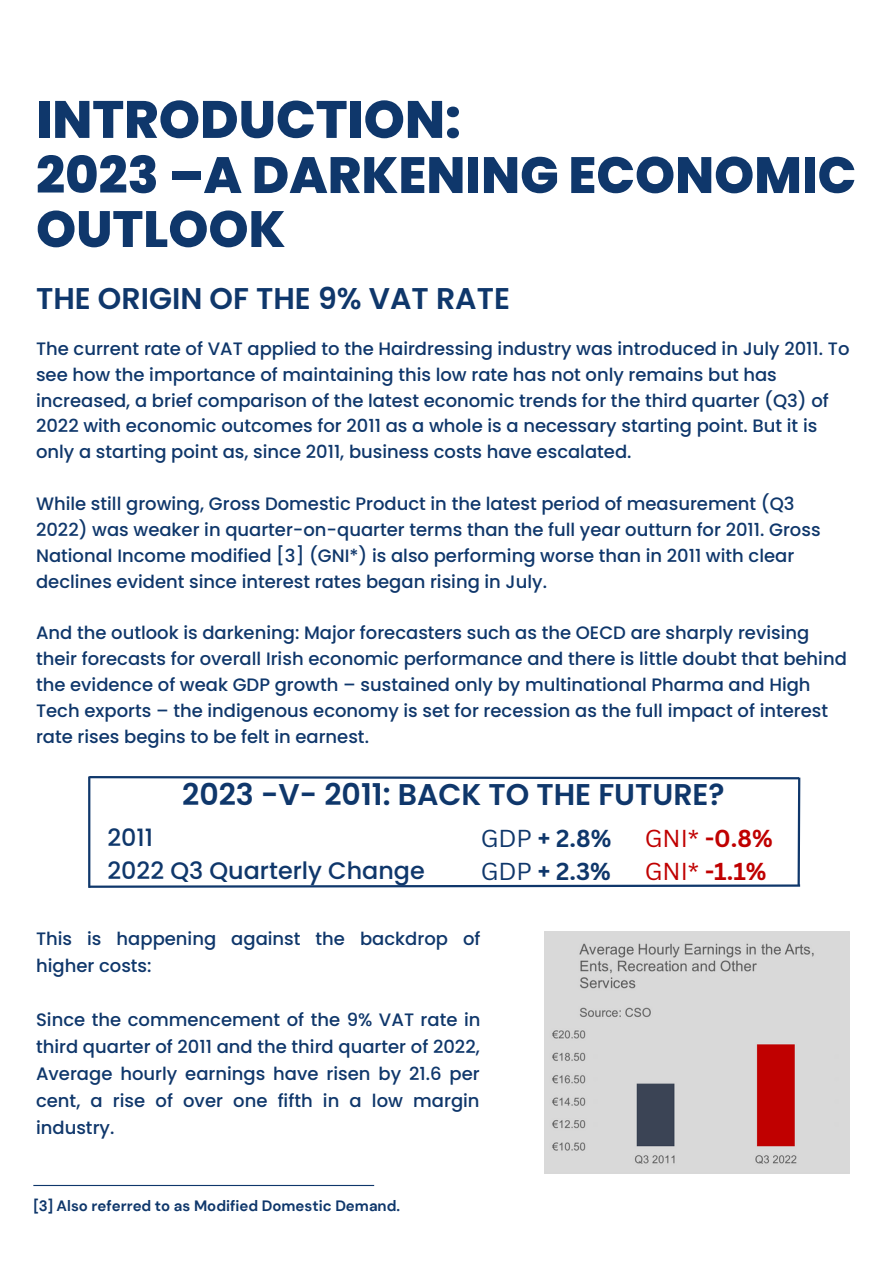
<style>
.page{position:relative;width:893px;height:1264px;background:#fff}
.page>*{position:absolute;margin:0;border:0;box-sizing:border-box;transform-origin:0 0}
.t1{font:800 52.5px "Poppins";color:#0f376b}
.t2{font:800 51px/54px "Poppins";color:#0f376b}
.t3{font:600 30px "Poppins";color:#0f376b}
.t4{font:500 23.85px/32.5px "Poppins";color:#0f376b}
.t5{font:700 23.85px/32.5px "Canva Sans";color:#c00000}
.t6{font:700 23.85px/32.5px "Canva Sans";color:#0f376b}
.t7{font:500 18px/25.8px "Poppins";color:#0f376b}
.t8{font:700 15px "DM Sans";color:#0f376b}
.s1{font-weight:400}
</style>
<div class="page">
<img style="left:544px;top:931px;width:305px;height:242px">
<hr style="left:33px;top:1184px;width:341px;height:1px;background:#0f376b">
<svg style="left:88px;top:776px;width:713px;height:112px"></svg>
<h1 class="t1" style="left:36px;top:83px;width:426px">INTRODUCTION:</h1>
<h2 class="t2" style="left:36px;top:148px;width:821px">2023 –A DARKENING ECONOMIC<br>OUTLOOK</h2>
<h3 class="t3" style="left:36px;top:277px;width:475px">THE ORIGIN OF THE 9% VAT RATE</h3>
<p class="t7" style="left:36px;top:336px;width:814px">The current rate of VAT applied to the Hairdressing industry was introduced in July 2011. To see how the importance of maintaining this low rate has not only remains but has increased, a brief comparison of the latest economic trends for the third quarter (Q3) of 2022 with economic outcomes for 2011 as a whole is a necessary starting point. But it is only a starting point as, since 2011, business costs have escalated.</p>
<p class="t7" style="left:36px;top:491px;width:786px">While still growing, Gross Domestic Product in the latest period of measurement (Q3<br>2022) was weaker in quarter-on-quarter terms than the full year outturn for 2011. Gross National Income modified [3] (GNI*) is also performing worse than in 2011 with clear declines evident since interest rates began rising in July.</p>
<p class="t7" style="left:36px;top:620px;width:812px">And the outlook is darkening: Major forecasters such as the OECD are sharply revising their forecasts for overall Irish economic performance and there is little doubt that behind the evidence of weak GDP growth – sustained only by multinational Pharma and High Tech exports – the indigenous economy is set for recession as the full impact of interest rate rises begins to be felt in earnest.</p>
<h3 class="t3" style="left:182px;top:773px;width:544px">2023 -V- 2011: BACK TO THE FUTURE?</h3>
<h3 class="t4" style="left:107px;top:821px;width:319px">2011<br>2022 Q3 Quarterly Change</h3>
<h3 class="t6" style="left:480px;top:822px;width:132px"><span class="s1">GDP</span> + 2.8%<br><span class="s1">GDP</span> + 2.3%</h3>
<h3 class="t5" style="left:644px;top:822px;width:129px"><span class="s1">GNI*</span> -0.8%<br><span class="s1">GNI*</span> -1.1%</h3>
<p class="t7" style="left:36px;top:924px;width:446px;line-height:27px">This is happening against the backdrop of higher costs:</p>
<p class="t7" style="left:36px;top:1005px;width:446px;line-height:27px;text-align:justify">Since the commencement of the 9% VAT rate in third quarter of 2011 and the third quarter of 2022, Average hourly earnings have risen by 21.6 per cent, a rise of over one fifth in a low margin industry.</p>
<p class="t8" style="left:33px;top:1195px;width:368px">[3] Also referred to as Modified Domestic Demand.</p>
</div>
